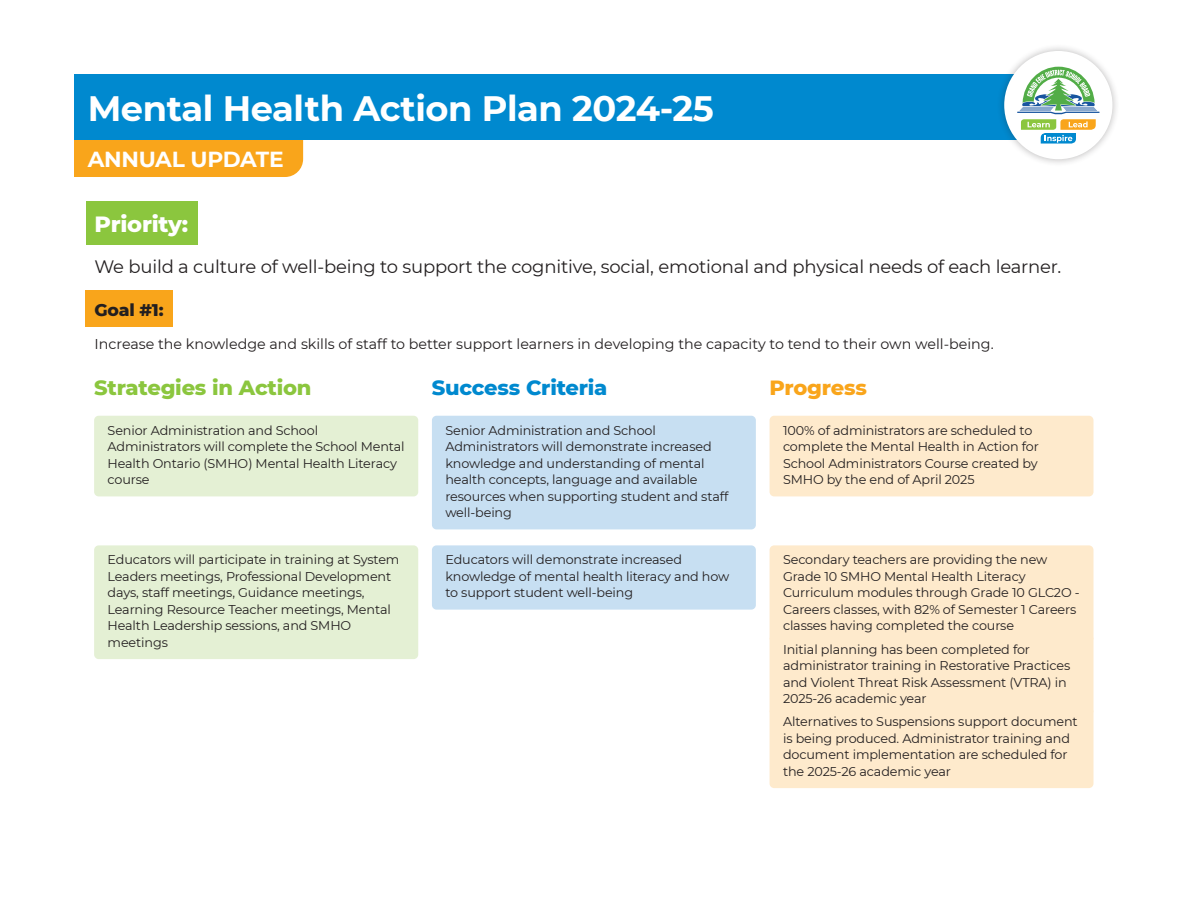
<style>
.page{position:relative;width:1188px;height:918px;background:#fff}
.page>*{position:absolute;margin:0;border:0;box-sizing:border-box;transform-origin:0 0}
.t1{font:700 35.25px "Montserrat";letter-spacing:-.01em;color:#fff}
.PRIORITY_-_Box_-_Green{font:800 22.5px "Montserrat";letter-spacing:-.01em;color:#fff}
.t2{font:700 21.75px "Montserrat";letter-spacing:-.01em;color:#fff}
.Strategies_in_Action_-_Green_Header{font:800 21px "Montserrat";letter-spacing:-.01em;color:#8bc63e}
.Success_Criteria_-_Blue_Header{font:800 21px "Montserrat";letter-spacing:-.01em;color:#0089cf}
.Progress_-_Orange_Header{font:800 21px "Montserrat";letter-spacing:-.01em;color:#f9a51b}
.PRIORITY_-_Copy{font:18px "Montserrat";letter-spacing:-.01em;color:#231f20}
.GOAL_-_box{font:800 17.25px "Montserrat";color:#231f20}
.Goal_-_Copy{font:14.25px "Montserrat";color:#231f20}
.Strategies_copy_orange_NEW{font:12.75px/16.5px "Montserrat";letter-spacing:-.01em;color:#231f20}
.Strategies_copy_green_NEW{font:12.75px/16.5px "Montserrat";letter-spacing:-.01em;color:#231f20}
.Strategies_copy_blue_NEW{font:12.75px/16.5px "Montserrat";letter-spacing:-.01em;color:#231f20}
</style>
<div class="page">
<div style="left:74px;top:111px;width:229px;height:66px;background:#f9a51b;border-radius:18px"></div>
<div style="left:74px;top:74px;width:984px;height:66px;background:#0089cf"></div>
<div style="left:997px;top:43px;width:123px;height:124px;background:#231f20;opacity:.3"></div>
<div style="left:1005px;top:52px;width:106px;height:106px;background:#fff;border-radius:50%"></div>
<div style="left:1004px;top:51px;width:108px;height:108px;border:2px solid #fff;border-radius:50%"></div>
<svg style="left:1017px;top:67px;width:83px;height:77px"></svg>
<div style="left:86px;top:201px;width:111px;height:43px;background:#8bc63e"></div>
<div style="left:86px;top:290px;width:87px;height:37px;background:#f9a51b"></div>
<div style="left:94px;top:416px;width:324px;height:80px;background:#e4f0d4;border-radius:5px"></div>
<div style="left:432px;top:416px;width:324px;height:113px;background:#c7dff2;border-radius:5px"></div>
<div style="left:770px;top:416px;width:323px;height:80px;background:#feeacc;border-radius:5px"></div>
<div style="left:94px;top:545px;width:324px;height:114px;background:#e4f0d4;border-radius:5px"></div>
<div style="left:432px;top:545px;width:324px;height:65px;background:#c7dff2;border-radius:5px"></div>
<div style="left:770px;top:545px;width:323px;height:98px;background:#feeacc;border-radius:5px"></div>
<div style="left:770px;top:635px;width:323px;height:80px;background:#feeacc;border-radius:5px"></div>
<div style="left:770px;top:707px;width:323px;height:81px;background:#feeacc;border-radius:5px"></div>
<h1 class="t1" style="left:88px;top:83px;width:628px">Mental Health Action Plan 2024-25</h1>
<h3 class="t2" style="left:88px;top:143px;width:197px">ANNUAL UPDATE</h3>
<p class="PRIORITY_-_Box_-_Green" style="left:94px;top:207px;width:95px">Priority:</p>
<p class="PRIORITY_-_Copy" style="left:94px;top:254px;width:968px">We build a culture of well-being to support the cognitive, social, emotional and physical needs of each learner.</p>
<p class="GOAL_-_box" style="left:94px;top:297px;width:71px">Goal #1:</p>
<p class="Goal_-_Copy" style="left:94px;top:334px;width:901px">Increase the knowledge and skills of staff to better support learners in developing the capacity to tend to their own well-being.</p>
<p class="Strategies_in_Action_-_Green_Header" style="left:94px;top:372px;width:219px">Strategies in Action</p>
<p class="Success_Criteria_-_Blue_Header" style="left:432px;top:372px;width:177px">Success Criteria</p>
<p class="Progress_-_Orange_Header" style="left:769px;top:372px;width:99px">Progress</p>
<p class="Strategies_copy_green_NEW" style="left:108px;top:422px;width:299px">Senior Administration and School Administrators will complete the School Mental Health Ontario (SMHO) Mental Health Literacy course</p>
<p class="Strategies_copy_blue_NEW" style="left:445px;top:422px;width:284px">Senior Administration and School Administrators will demonstrate increased knowledge and understanding of mental health concepts, language and available resources when supporting student and staff well-being</p>
<p class="Strategies_copy_orange_NEW" style="left:783px;top:422px;width:257px">100% of administrators are scheduled to complete the Mental Health in Action for School Administrators Course created by SMHO by the end of April 2025</p>
<p class="Strategies_copy_green_NEW" style="left:108px;top:551px;width:293px">Educators will participate in training at System Leaders meetings, Professional Development days, staff meetings, Guidance meetings, Learning Resource Teacher meetings, Mental Health Leadership sessions, and SMHO meetings</p>
<p class="Strategies_copy_blue_NEW" style="left:445px;top:551px;width:285px">Educators will demonstrate increased knowledge of mental health literacy and how to support student well-being</p>
<p class="Strategies_copy_orange_NEW" style="left:783px;top:551px;width:298px">Secondary teachers are providing the new Grade 10 SMHO Mental Health Literacy Curriculum modules through Grade 10 GLC2O - Careers classes, with 82% of Semester 1 Careers classes having completed the course</p>
<p class="Strategies_copy_orange_NEW" style="left:783px;top:641px;width:289px">Initial planning has been completed for administrator training in Restorative Practices and Violent Threat Risk Assessment (VTRA) in 2025-26 academic year</p>
<p class="Strategies_copy_orange_NEW" style="left:783px;top:713px;width:296px">Alternatives to Suspensions support document is being produced. Administrator training and document implementation are scheduled for the 2025-26 academic year</p>
</div>
